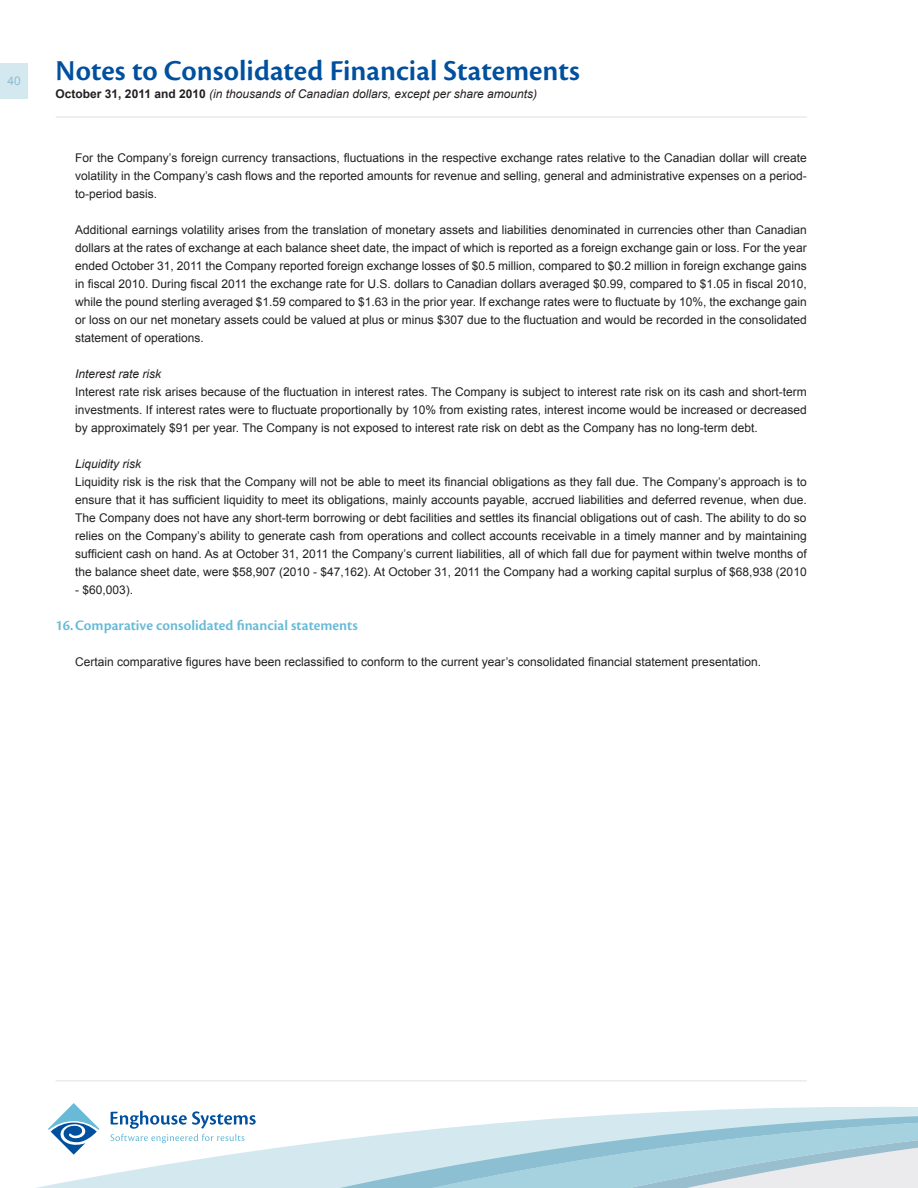
<style>
.page{position:relative;width:918px;height:1188px;background:#fff}
.page>*{position:absolute;margin:0;border:0;box-sizing:border-box;transform-origin:0 0}
.t1{font:600 30px "Cronos Pro";color:#00509e}
.t2{font:600 15px "Cronos Pro";color:#68bad6}
.t3{font:12px/18px "Arial";color:#231f20;text-align:justify}
.t4{font:italic 12px "Arial";color:#231f20}
.t5{font:12px "Arial";color:#8cbfd1}
.s1{font-weight:700;font-style:normal}
</style>
<div class="page">
<svg style="left:140px;top:1107px;width:778px;height:9px"></svg>
<svg style="left:553px;top:1116px;width:365px;height:3px"></svg>
<svg style="left:36px;top:1119px;width:882px;height:69px"></svg>
<svg style="left:110px;top:1111px;width:146px;height:32px"></svg>
<svg style="left:48px;top:1103px;width:52px;height:52px"></svg>
<hr style="left:56px;top:1080px;width:751px;height:2px;background:#ebebed">
<div style="left:0;top:63px;width:28px;height:36px;background:#d4e8f0"></div>
<hr style="left:56px;top:116px;width:751px;height:2px;background:#ebebed">
<p class="t5" style="left:7px;top:73px;width:15px">40</p>
<h1 class="t1" style="left:56px;top:54px;width:526px">Notes to Consolidated Financial Statements</h1>
<p class="t4" style="left:56px;top:86px;width:483px"><span class="s1">October 31, 2011 and 2010</span> (in thousands of Canadian dollars, except per share amounts)</p>
<p class="t3" style="left:75px;top:149px;width:733px">For the Company’s foreign currency transactions, fluctuations in the respective exchange rates relative to the Canadian dollar will create volatility in the Company’s cash flows and the reported amounts for revenue and selling, general and administrative expenses on a period&shy;to-period basis.</p>
<p class="t3" style="left:75px;top:221px;width:733px">Additional earnings volatility arises from the translation of monetary assets and liabilities denominated in currencies other than Canadian dollars at the rates of exchange at each balance sheet date, the impact of which is reported as a foreign exchange gain or loss. For the year ended October 31, 2011 the Company reported foreign exchange losses of $0.5 million, compared to $0.2 million in foreign exchange gains in fiscal 2010. During fiscal 2011 the exchange rate for U.S. dollars to Canadian dollars averaged $0.99, compared to $1.05 in fiscal 2010, while the pound sterling averaged $1.59 compared to $1.63 in the prior year. If exchange rates were to fluctuate by 10%, the exchange gain or loss on our net monetary assets could be valued at plus or minus $307 due to the fluctuation and would be recorded in the consolidated statement of operations.</p>
<p class="t4" style="left:75px;top:366px;width:88px">Interest rate risk</p>
<p class="t3" style="left:75px;top:383px;width:733px">Interest rate risk arises because of the fluctuation in interest rates. The Company is subject to interest rate risk on its cash and short-term investments. If interest rates were to fluctuate proportionally by 10% from existing rates, interest income would be increased or decreased by approximately $91 per year. The Company is not exposed to interest rate risk on debt as the Company has no long-term debt.</p>
<p class="t4" style="left:75px;top:456px;width:68px">Liquidity risk</p>
<p class="t3" style="left:75px;top:473px;width:733px">Liquidity risk is the risk that the Company will not be able to meet its financial obligations as they fall due. The Company’s approach is to ensure that it has sufficient liquidity to meet its obligations, mainly accounts payable, accrued liabilities and deferred revenue, when due.<br>The Company does not have any short-term borrowing or debt facilities and settles its financial obligations out of cash. The ability to do so relies on the Company’s ability to generate cash from operations and collect accounts receivable in a timely manner and by maintaining sufficient cash on hand. As at October 31, 2011 the Company’s current liabilities, all of which fall due for payment within twelve months of the balance sheet date, were $58,907 (2010 - $47,162). At October 31, 2011 the Company had a working capital surplus of $68,938 (2010</p>
<p class="t3" style="left:75px;top:581px;width:60px">- $60,003).</p>
<p class="t2" style="left:56px;top:617px;width:304px">16.Comparative consolidated financial statements</p>
<p class="t3" style="left:75px;top:653px;width:687px">Certain comparative figures have been reclassified to conform to the current year’s consolidated financial statement presentation.</p>
</div>
